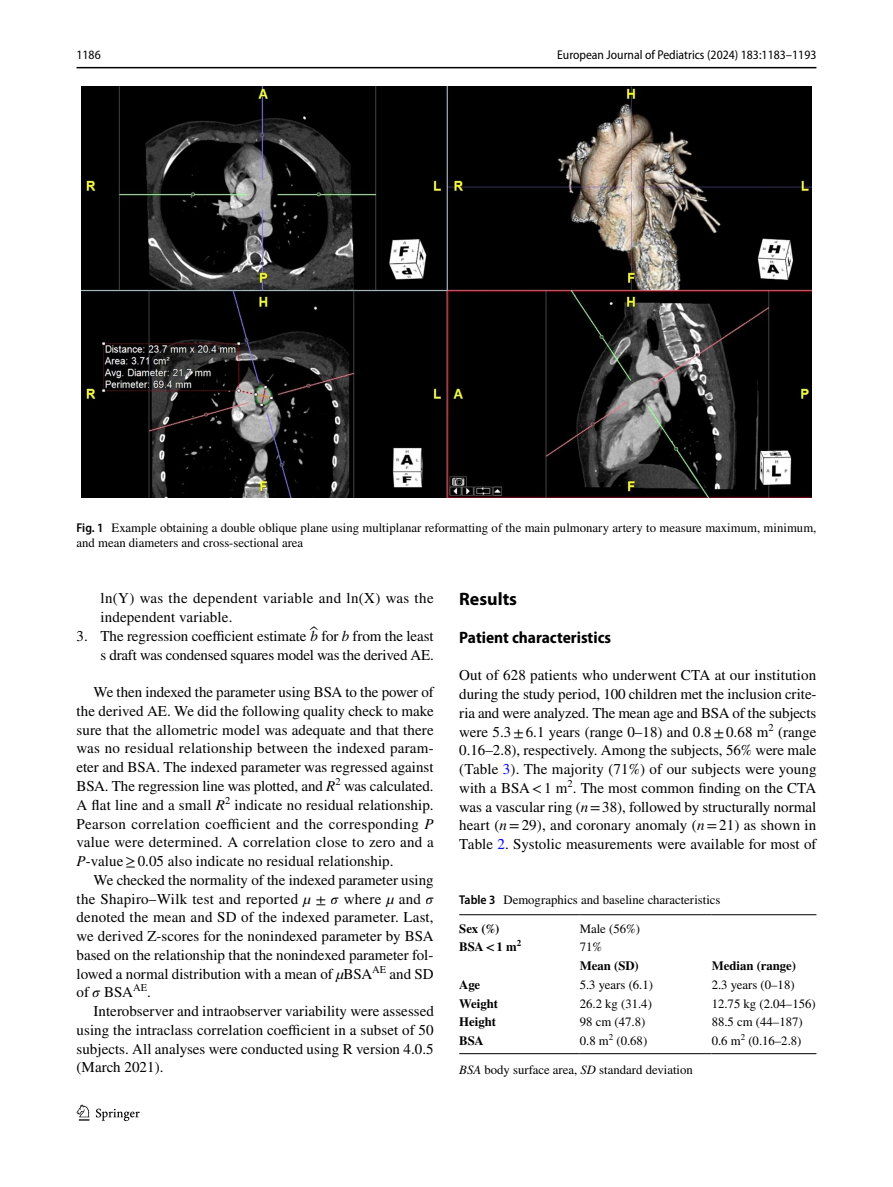
<style>
.page{position:relative;width:893px;height:1187px;background:#fff}
.page>*{position:absolute;margin:0;border:0;box-sizing:border-box;transform-origin:0 0}
.t1{font:700 18px "Myriad Pro";color:#000}
.t2{font:700 semi-condensed 16.5px "Myriad Pro";color:#000}
.t3{font:15px/18.8px "STIX";color:#000;text-align:justify}
.t4{font:15px/18.8px "STIX";letter-spacing:.025em;color:#000}
.t5{font:12.75px/15px "STIX";color:#000}
.t6{font:700 12.75px "STIX";color:#000}
.t7{font:semi-condensed 12.75px "Myriad Pro";color:#000}
.s1{font-family:"Myriad Pro";font-weight:600;font-stretch:semi-condensed}
.s2{font-family:"STIX General Italic 6"}
.s3{font-style:italic}
.s4{font-family:"STIX Math Italic 2"}
.s5{font-family:"STIX Math Italic 3"}
.s6{font-family:"STIX Math Italic 4"}
.s7{color:#00f}
</style>
<div class="page">
<hr style="left:77px;top:67px;width:739px;height:1px;background:#000">
<svg style="left:77px;top:1104px;width:12px;height:16px"></svg>
<svg style="left:96px;top:1108px;width:44px;height:12px"></svg>
<img style="left:81px;top:87px;width:731px;height:410px">
<hr style="left:459px;top:914px;width:121px;height:1px;background:#000">
<hr style="left:580px;top:914px;width:132px;height:1px;background:#000">
<hr style="left:712px;top:914px;width:104px;height:1px;background:#000">
<hr style="left:459px;top:1053px;width:121px;height:1px;background:#000">
<hr style="left:580px;top:1053px;width:132px;height:1px;background:#000">
<hr style="left:712px;top:1053px;width:104px;height:1px;background:#000">
<p class="t7" style="left:77px;top:48px;width:26px">1186</p>
<p class="t7" style="left:557px;top:48px;width:261px">European Journal of Pediatrics (2024) 183:1183–1193</p>
<p class="t5" style="left:77px;top:521px;width:741px"><span class="s1">Fig. 1</span> Example obtaining a double oblique plane using multiplanar reformatting of the main pulmonary artery to measure maximum, minimum, and mean diameters and cross-sectional area</p>
<p class="t4" style="left:101px;top:590px;width:335px">ln(Y) was the dependent variable and ln(X) was the independent variable.</p>
<p class="t3" style="left:77px;top:627px;width:359px;text-align:right">3. The regression coefficient estimate <sup>̂</sup><span class="s2">b</span> for <span class="s3">b</span> from the least s draft was condensed squares model was the derived AE.</p>
<p class="t3" style="left:77px;top:683px;width:359px;text-indent:17px">We then indexed the parameter using BSA to the power of the derived AE. We did the following quality check to make sure that the allometric model was adequate and that there was no residual relationship between the indexed param&shy;eter and BSA. The indexed parameter was regressed against BSA. The regression line was plotted, and <span class="s3">R</span><sup>2</sup> was calculated.<br>A flat line and a small <span class="s3">R</span><sup>2</sup> indicate no residual relationship.<br>Pearson correlation coefficient and the corresponding <span class="s3">P </span>value were determined. A correlation close to zero and a <span class="s3">P</span>-value≥0.05 also indicate no residual relationship.</p>
<p class="t3" style="left:77px;top:871px;width:359px;text-indent:17px">We checked the normality of the indexed parameter using the Shapiro–Wilk test and reported <span class="s3">µ</span> ± <span class="s4">𝜎</span> where <span class="s3">µ</span> and <span class="s5">𝜎 </span>denoted the mean and SD of the indexed parameter. Last, we derived Z-scores for the nonindexed parameter by BSA based on the relationship that the nonindexed parameter fol&shy;lowed a normal distribution with a mean of <span class="s3">µ</span>BSA<sup>AE</sup> and SD of <span class="s6">𝜎</span> BSA<sup>AE</sup>.</p>
<p class="t3" style="left:77px;top:1002px;width:359px;text-indent:17px">Interobserver and intraobserver variability were assessed using the intraclass correlation coefficient in a subset of 50 subjects. All analyses were conducted using R version 4.0.5 (March 2021).</p>
<p class="t1" style="left:459px;top:587px;width:59px">Results</p>
<p class="t2" style="left:459px;top:628px;width:153px">Patient characteristics</p>
<p class="t3" style="left:459px;top:666px;width:359px">Out of 628 patients who underwent CTA at our institution during the study period, 100 children met the inclusion crite&shy;ria and were analyzed. The mean age and BSA of the subjects were 5.3±6.1 years (range 0–18) and 0.8±0.68 m<sup>2</sup> (range 0.16–2.8), respectively. Among the subjects, 56% were male (Table <span class="s7">3</span>). The majority (71%) of our subjects were young with a BSA&lt;1 m<sup>2</sup>. The most common finding on the CTA was a vascular ring (<span class="s3">n</span>=38), followed by structurally normal heart (<span class="s3">n</span>=29), and coronary anomaly (<span class="s3">n</span>=21) as shown in Table <span class="s7">2</span>. Systolic measurements were available for most of</p>
<p class="t5" style="left:459px;top:893px;width:263px"><span class="s1">Table 3</span> Demographics and baseline characteristics</p>
<p class="t6" style="left:459px;top:920px;width:42px">Sex (%)</p>
<p class="t5" style="left:580px;top:921px;width:62px">Male (56%)</p>
<p class="t6" style="left:459px;top:939px;width:63px">BSA&lt;1 m<sup>2</sup></p>
<p class="t5" style="left:580px;top:940px;width:24px">71%</p>
<p class="t6" style="left:580px;top:958px;width:61px">Mean (SD)</p>
<p class="t6" style="left:712px;top:958px;width:86px">Median (range)</p>
<p class="t6" style="left:459px;top:976px;width:22px">Age</p>
<p class="t5" style="left:580px;top:977px;width:75px">5.3 years (6.1)</p>
<p class="t5" style="left:712px;top:977px;width:84px">2.3 years (0–18)</p>
<p class="t6" style="left:459px;top:995px;width:40px">Weight</p>
<p class="t5" style="left:580px;top:996px;width:74px">26.2 kg (31.4)</p>
<p class="t5" style="left:712px;top:996px;width:106px">12.75 kg (2.04–156)</p>
<p class="t6" style="left:459px;top:1014px;width:38px">Height</p>
<p class="t5" style="left:580px;top:1015px;width:67px">98 cm (47.8)</p>
<p class="t5" style="left:712px;top:1015px;width:93px">88.5 cm (44–187)</p>
<p class="t6" style="left:459px;top:1033px;width:26px">BSA</p>
<p class="t5" style="left:580px;top:1034px;width:69px">0.8 m<sup>2</sup> (0.68)</p>
<p class="t5" style="left:712px;top:1034px;width:91px">0.6 m<sup>2</sup> (0.16–2.8)</p>
<p class="t5" style="left:459px;top:1062px;width:235px"><span class="s3">BSA</span> body surface area, <span class="s3">SD</span> standard deviation</p>
</div>
